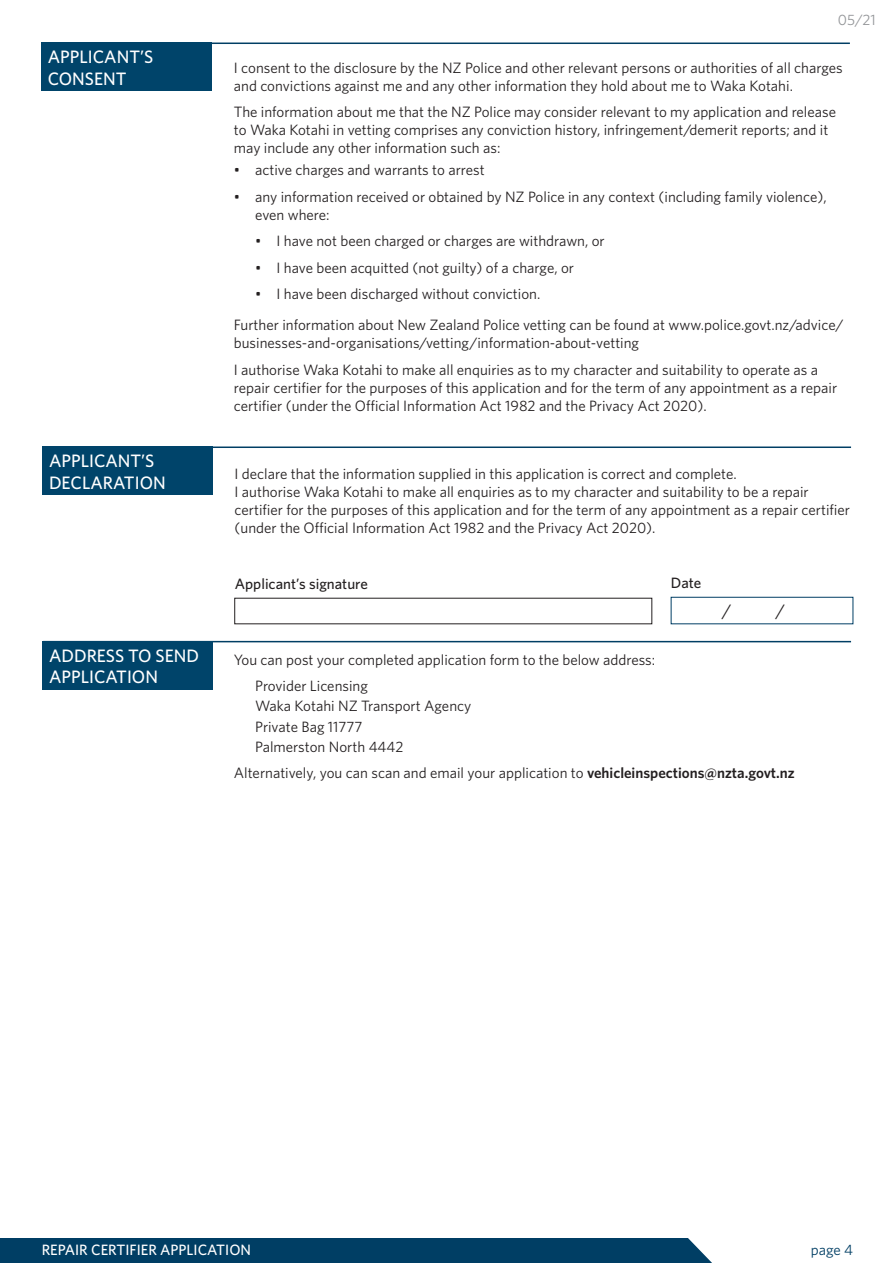
<style>
.page{position:relative;width:893px;height:1263px;background:#fff}
.page>*{position:absolute;margin:0;border:0;box-sizing:border-box;transform-origin:0 0}
.side_headings_caps{font:500 18px/21.6px "Whitney";color:#fff}
.t1{font:18px "Whitney";color:#231f20}
.Body{font:15px/18px "Whitney";color:#231f20}
.body{font:15px/18px "Whitney";color:#231f20}
.Text{font:15px "Whitney";color:#231f20}
.t2{font:500 15px "Whitney";color:#fff}
.Question{font:500 15px "Whitney";color:#231f20}
.t3{font:15px "Whitney";color:#003e64}
.t4{font:15px "Whitney";color:#939598}
.s1{font-weight:600}
</style>
<div class="page">
<div style="left:0;top:1238px;width:713px;height:25px;background:#003e64"></div>
<svg style="left:688px;top:1238px;width:25px;height:25px"></svg>
<hr style="left:42px;top:43px;width:808px;height:1px;background:#003e64">
<div style="left:41px;top:43px;width:171px;height:48px;background:#00446a"></div>
<hr style="left:43px;top:446px;width:808px;height:2px;background:#003e64">
<div style="left:43px;top:446px;width:170px;height:49px;background:#00446a"></div>
<hr style="left:43px;top:641px;width:808px;height:1px;background:#003e64">
<div style="left:43px;top:641px;width:170px;height:49px;background:#00446a"></div>
<div style="left:671px;top:597px;width:182px;height:27px;background:#fff;border:1px solid #003e64"></div>
<p class="t4" style="left:838px;top:10px;width:40px">05/21</p>
<p class="side_headings_caps" style="left:48px;top:46px;width:107px">APPLICANT’S<br>CONSENT</p>
<p class="Body" style="left:234px;top:58px;width:610px">I consent to the disclosure by the NZ Police and other relevant persons or authorities of all charges and convictions against me and any other information they hold about me to Waka Kotahi.</p>
<p class="Body" style="left:234px;top:102px;width:604px">The information about me that the NZ Police may consider relevant to my application and release to Waka Kotahi in vetting comprises any conviction history, infringement/demerit reports; and it may include any other information such as:</p>
<p class="Body" style="left:234px;top:161px;width:252px">• active charges and warrants to arrest</p>
<p class="Body" style="left:255px;top:187px;width:573px;text-indent:-21px">• any information received or obtained by NZ Police in any context (including family violence), even where:</p>
<p class="Body" style="left:255px;top:232px;width:351px">• I have not been charged or charges are withdrawn, or</p>
<p class="Body" style="left:255px;top:258px;width:320px">• I have been acquitted (not guilty) of a charge, or</p>
<p class="Body" style="left:255px;top:285px;width:287px">• I have been discharged without conviction.</p>
<p class="Body" style="left:234px;top:315px;width:611px">Further information about New Zealand Police vetting can be found at www.police.govt.nz/advice/ businesses-and-organisations/vetting/information-about-vetting</p>
<p class="Body" style="left:234px;top:360px;width:605px">I authorise Waka Kotahi to make all enquiries as to my character and suitability to operate as a repair certifier for the purposes of this application and for the term of any appointment as a repair certifier (under the Official Information Act 1982 and the Privacy Act 2020).</p>
<p class="side_headings_caps" style="left:49px;top:450px;width:118px">APPLICANT’S<br>DECLARATION</p>
<p class="side_headings_caps" style="left:49px;top:644px;width:152px">ADDRESS TO SEND<br>APPLICATION</p>
<p class="Body" style="left:235px;top:464px;width:504px">I declare that the information supplied in this application is correct and complete.</p>
<p class="body" style="left:235px;top:482px;width:617px">I authorise Waka Kotahi to make all enquiries as to my character and suitability to be a repair certifier for the purposes of this application and for the term of any appointment as a repair certifier (under the Official Information Act 1982 and the Privacy Act 2020).</p>
<p class="Question" style="left:235px;top:573px;width:134px">Applicant’s signature</p>
<p class="Question" style="left:671px;top:573px;width:32px">Date</p>
<p class="t1" style="left:722px;top:599px;width:11px">/</p>
<p class="t1" style="left:776px;top:599px;width:11px">/</p>
<p class="Text" style="left:234px;top:649px;width:423px">You can post your completed application form to the below address:</p>
<p class="Text" style="left:255px;top:676px;width:114px">Provider Licensing</p>
<p class="Text" style="left:255px;top:696px;width:218px">Waka Kotahi NZ Transport Agency</p>
<p class="Text" style="left:255px;top:716px;width:109px">Private Bag 11777</p>
<p class="Text" style="left:255px;top:736px;width:150px">Palmerston North 4442</p>
<p class="Text" style="left:234px;top:763px;width:562px">Alternatively, you can scan and email your application to <span class="s1">vehicleinspections@nzta.govt.nz</span></p>
<p class="t2" style="left:42px;top:1240px;width:211px">REPAIR CERTIFIER APPLICATION</p>
<p class="t3" style="left:811px;top:1239px;width:44px">page 4</p>
</div>
